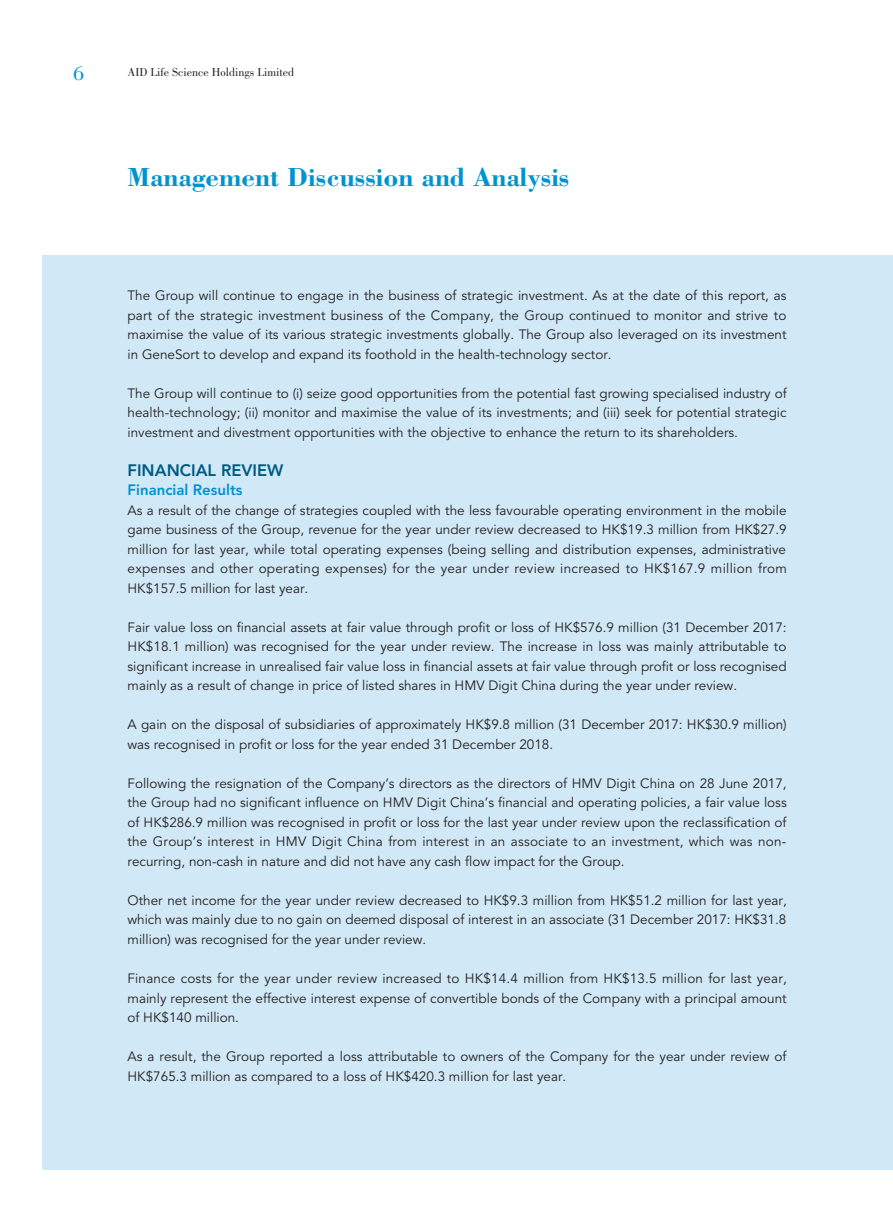
<style>
.page{position:relative;width:893px;height:1212px;background:#fff}
.page>*{position:absolute;margin:0;border:0;box-sizing:border-box;transform-origin:0 0}
.t1{font:700 27px "Bodoni Std";color:#0093d0}
.t2{font:21px "Bodoni Std";color:#0093d0}
._01_H1{font:800 16.5px "Avenir LT Std";color:#005a81}
._02_H2{font:800 15px "Avenir LT Std";color:#0093d0}
._00_txt{font:13.5px/19.5px "Avenir LT Std";color:#231f20;text-align:justify}
.t3{font:12px "Bodoni Std";color:#231f20}
</style>
<div class="page">
<div style="left:43px;top:255px;width:850px;height:914px;background:#d1e8f6"></div>
<h2 class="t2" style="left:74px;top:61px;width:12px">6</h2>
<p class="t3" style="left:128px;top:66px;width:168px">AID Life Science Holdings Limited</p>
<h1 class="t1" style="left:128px;top:160px;width:443px">Management Discussion and Analysis</h1>
<p class="_00_txt" style="left:128px;top:286px;width:660px">The Group will continue to engage in the business of strategic investment. As at the date of this report, as part of the strategic investment business of the Company, the Group continued to monitor and strive to maximise the value of its various strategic investments globally. The Group also leveraged on its investment in GeneSort to develop and expand its foothold in the health-technology sector.</p>
<p class="_00_txt" style="left:128px;top:384px;width:661px">The Group will continue to (i) seize good opportunities from the potential fast growing specialised industry of health-technology; (ii) monitor and maximise the value of its investments; and (iii) seek for potential strategic investment and divestment opportunities with the objective to enhance the return to its shareholders.</p>
<p class="_01_H1" style="left:128px;top:460px;width:157px">FINANCIAL REVIEW</p>
<p class="_02_H2" style="left:128px;top:481px;width:117px">Financial Results</p>
<p class="_00_txt" style="left:128px;top:501px;width:661px">As a result of the change of strategies coupled with the less favourable operating environment in the mobile game business of the Group, revenue for the year under review decreased to HK$19.3 million from HK$27.9 million for last year, while total operating expenses (being selling and distribution expenses, administrative expenses and other operating expenses) for the year under review increased to HK$167.9 million from HK$157.5 million for last year.</p>
<p class="_00_txt" style="left:128px;top:618px;width:661px">Fair value loss on financial assets at fair value through profit or loss of HK$576.9 million (31 December 2017:<br>HK$18.1 million) was recognised for the year under review. The increase in loss was mainly attributable to significant increase in unrealised fair value loss in financial assets at fair value through profit or loss recognised mainly as a result of change in price of listed shares in HMV Digit China during the year under review.</p>
<p class="_00_txt" style="left:128px;top:715px;width:661px">A gain on the disposal of subsidiaries of approximately HK$9.8 million (31 December 2017: HK$30.9 million) was recognised in profit or loss for the year ended 31 December 2018.</p>
<p class="_00_txt" style="left:128px;top:774px;width:661px">Following the resignation of the Company’s directors as the directors of HMV Digit China on 28 June 2017, the Group had no significant influence on HMV Digit China’s financial and operating policies, a fair value loss of HK$286.9 million was recognised in profit or loss for the last year under review upon the reclassification of the Group’s interest in HMV Digit China from interest in an associate to an investment, which was non&shy;recurring, non-cash in nature and did not have any cash flow impact for the Group.</p>
<p class="_00_txt" style="left:128px;top:891px;width:661px">Other net income for the year under review decreased to HK$9.3 million from HK$51.2 million for last year, which was mainly due to no gain on deemed disposal of interest in an associate (31 December 2017: HK$31.8 million) was recognised for the year under review.</p>
<p class="_00_txt" style="left:128px;top:969px;width:661px">Finance costs for the year under review increased to HK$14.4 million from HK$13.5 million for last year, mainly represent the effective interest expense of convertible bonds of the Company with a principal amount of HK$140 million.</p>
<p class="_00_txt" style="left:128px;top:1047px;width:660px">As a result, the Group reported a loss attributable to owners of the Company for the year under review of<br>HK$765.3 million as compared to a loss of HK$420.3 million for last year.</p>
</div>
